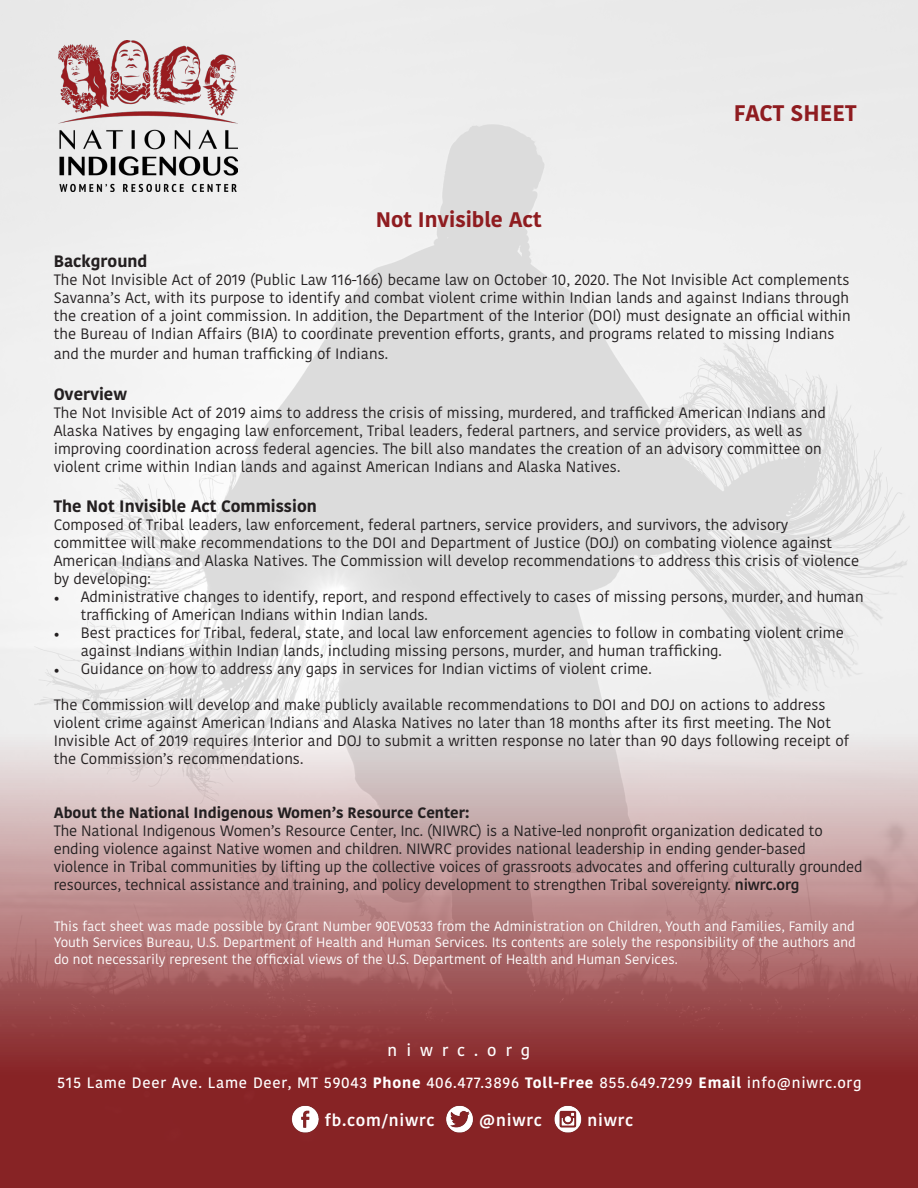
<style>
.page{position:relative;width:918px;height:1188px;background:#fff}
.page>*{position:absolute;margin:0;border:0;box-sizing:border-box;transform-origin:0 0}
.t1{font:700 22.5px "Kohinoor Devanagari";color:#8f1c20}
.t2{font:700 21px "Kohinoor Devanagari";color:#8f1c20}
.t3{font:700 16.5px "Kohinoor Devanagari";color:#231f20}
.t4{font:600 16.5px "Kohinoor Devanagari";letter-spacing:.05em;color:#fff}
.t5{font:500 16.5px "Kohinoor Devanagari";letter-spacing:.55em;color:#fff}
.t6{font:15px/18px "Kohinoor Devanagari";color:#231f20}
.t7{font:500 15px "Kohinoor Devanagari";letter-spacing:.05em;color:#fff}
.t8{font:700 15px "Kohinoor Devanagari";color:#231f20}
.t9{font:13.5px/16.2px "Kohinoor Devanagari";color:#fff;text-align:justify}
.s1{font-family:"Minion Pro"}
.s2{font-weight:600}
.s3{font-weight:700}
</style>
<div class="page">
<img style="left:0;top:0;width:918px;height:1188px">
<img style="left:290px;top:1104px;width:30px;height:30px">
<img style="left:445px;top:1104px;width:30px;height:30px">
<img style="left:553px;top:1104px;width:30px;height:30px">
<img style="left:58px;top:40px;width:179px;height:152px">
<p class="t2" style="left:376px;top:201px;width:167px">Not Invisible Act</p>
<p class="t1" style="left:734px;top:93px;width:124px">FACT SHEET</p>
<p class="t3" style="left:54px;top:246px;width:95px">Background</p>
<p class="t6" style="left:54px;top:271px;width:799px">The Not Invisible Act of 2019 (Public Law 116-166) became law on October 10, 2020. The Not Invisible Act complements Savanna’s Act, with its purpose to identify and combat violent crime within Indian lands and against Indians through the creation of a joint commission. In addition, the Department of the Interior (DOI) must designate an official within the Bureau of Indian Affairs (BIA) to coordinate prevention efforts, grants, and programs related to missing Indians</p>
<p class="t6" style="left:54px;top:344px;width:336px">and the murder and human trafficking of Indians.</p>
<p class="t3" style="left:54px;top:379px;width:75px">Overview</p>
<p class="t6" style="left:54px;top:404px;width:774px">The Not Invisible Act of 2019 aims to address the crisis of missing, murdered, and trafficked American Indians and Alaska Natives by engaging law enforcement, Tribal leaders, federal partners, and service providers, as well as improving coordination across federal agencies. The bill also mandates the creation of an advisory committee on violent crime within Indian lands and against American Indians and Alaska Natives.</p>
<p class="t3" style="left:54px;top:491px;width:265px">The Not Invisible Act Commission</p>
<p class="t6" style="left:54px;top:515px;width:807px">Composed of Tribal leaders, law enforcement, federal partners, service providers, and survivors, the advisory committee will make recommendations to the DOI and Department of Justice (DOJ) on combating violence against American Indians and Alaska Natives. The Commission will develop recommendations to address this crisis of violence by developing:</p>
<p class="t6" style="left:81px;top:587px;width:784px;text-indent:-27px"><span class="s1">•</span> Administrative changes to identify, report, and respond effectively to cases of missing persons, murder, and human trafficking of American Indians within Indian lands.</p>
<p class="t6" style="left:81px;top:623px;width:765px;text-indent:-27px"><span class="s1">•</span> Best practices for Tribal, federal, state, and local law enforcement agencies to follow in combating violent crime against Indians within Indian lands, including missing persons, murder, and human trafficking.</p>
<p class="t6" style="left:54px;top:659px;width:600px"><span class="s1">•</span> Guidance on how to address any gaps in services for Indian victims of violent crime.</p>
<p class="t6" style="left:54px;top:695px;width:797px">The Commission will develop and make publicly available recommendations to DOI and DOJ on actions to address violent crime against American Indians and Alaska Natives no later than 18 months after its first meeting. The Not Invisible Act of 2019 requires Interior and DOJ to submit a written response no later than 90 days following receipt of the Commission’s recommendations.</p>
<p class="t8" style="left:54px;top:799px;width:417px">About the National Indigenous Women’s Resource Center:</p>
<p class="t6" style="left:54px;top:821px;width:810px">The National Indigenous Women’s Resource Center, Inc. (NIWRC) is a Native-led nonprofit organization dedicated to ending violence against Native women and children. NIWRC provides national leadership in ending gender-based violence in Tribal communities by lifting up the collective voices of grassroots advocates and offering culturally grounded resources, technical assistance and training, and policy development to strengthen Tribal sovereignty. <span class="s2">niwrc.org</span></p>
<p class="t9" style="left:54px;top:918px;width:803px">This fact sheet was made possible by Grant Number 90EV0533 from the Administration on Children, Youth and Families, Family and Youth Services Bureau, U.S. Department of Health and Human Services. Its contents are solely the responsibility of the authors and do not necessarily represent the officxial views of the U.S. Department of Health and Human Services.</p>
<p class="t5" style="left:388px;top:1040px;width:144px">niwrc.org</p>
<p class="t7" style="left:57px;top:1074px;width:806px">515 Lame Deer Ave. Lame Deer, MT 59043 <span class="s3">Phone</span> 406.477.3896 <span class="s3">Toll-Free</span> 855.649.7299 <span class="s3">Email</span> info@niwrc.org</p>
<p class="t4" style="left:325px;top:1111px;width:111px">fb.com/niwrc</p>
<p class="t4" style="left:479px;top:1111px;width:64px">@niwrc</p>
<p class="t4" style="left:588px;top:1111px;width:47px">niwrc</p>
</div>
